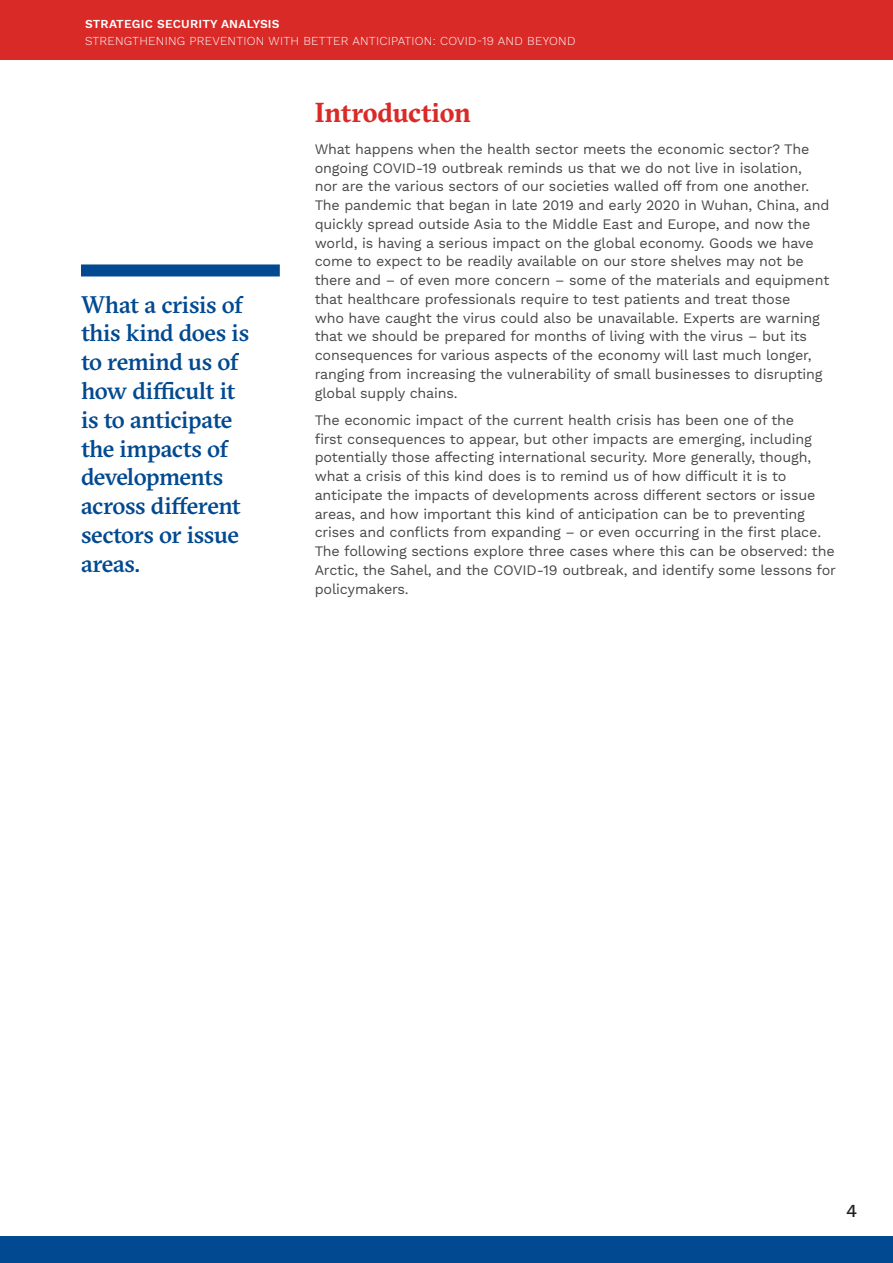
<style>
.page{position:relative;width:893px;height:1263px;background:#fff}
.page>*{position:absolute;margin:0;border:0;box-sizing:border-box;transform-origin:0 0}
.t1{font:700 27px "GT Sectra";letter-spacing:-.015em;color:#da2a28}
.t2{font:500 24px/28.8px "GT Sectra";letter-spacing:-.015em;color:#014990}
.t3{font:500 18px "Work Sans";color:#231f20}
.t4{font:14.25px/18.8px "Work Sans";letter-spacing:-.01em;color:#454647}
.t5{font:300 12px "Work Sans";letter-spacing:.02em;color:#fff}
.t6{font:600 12px "Work Sans";letter-spacing:.02em;color:#fff}
</style>
<div class="page">
<div style="left:0;top:0;width:893px;height:60px;background:#da2a28"></div>
<div style="left:0;top:1236px;width:893px;height:27px;background:#014990"></div>
<div style="left:81px;top:264px;width:199px;height:12px;background:#014990"></div>
<p class="t6" style="left:85px;top:17px;width:196px">STRATEGIC SECURITY ANALYSIS</p>
<p class="t5" style="left:85px;top:34px;width:492px">STRENGTHENING PREVENTION WITH BETTER ANTICIPATION: COVID-19 AND BEYOND</p>
<h2 class="t2" style="left:81px;top:290px;width:170px">What a crisis of this kind does is to remind us of how difficult it is to anticipate the impacts of developments across different sectors or issue areas.</h2>
<h1 class="t1" style="left:315px;top:97px;width:158px">Introduction</h1>
<p class="t4" style="left:315px;top:140px;width:516px">What happens when the health sector meets the economic sector? The ongoing COVID-19 outbreak reminds us that we do not live in isolation,<br>nor are the various sectors of our societies walled off from one another.<br>The pandemic that began in late 2019 and early 2020 in Wuhan, China, and quickly spread outside Asia to the Middle East and Europe, and now the world, is having a serious impact on the global economy. Goods we have come to expect to be readily available on our store shelves may not be there and – of even more concern – some of the materials and equipment that healthcare professionals require to test patients and treat those<br>who have caught the virus could also be unavailable. Experts are warning that we should be prepared for months of living with the virus – but its consequences for various aspects of the economy will last much longer, ranging from increasing the vulnerability of small businesses to disrupting global supply chains.</p>
<p class="t4" style="left:315px;top:411px;width:523px">The economic impact of the current health crisis has been one of the<br>first consequences to appear, but other impacts are emerging, including potentially those affecting international security. More generally, though, what a crisis of this kind does is to remind us of how difficult it is to anticipate the impacts of developments across different sectors or issue areas, and how important this kind of anticipation can be to preventing crises and conflicts from expanding – or even occurring in the first place.<br>The following sections explore three cases where this can be observed: the Arctic, the Sahel, and the COVID-19 outbreak, and identify some lessons for policymakers.</p>
<p class="t3" style="left:846px;top:1201px;width:13px">4</p>
</div>
